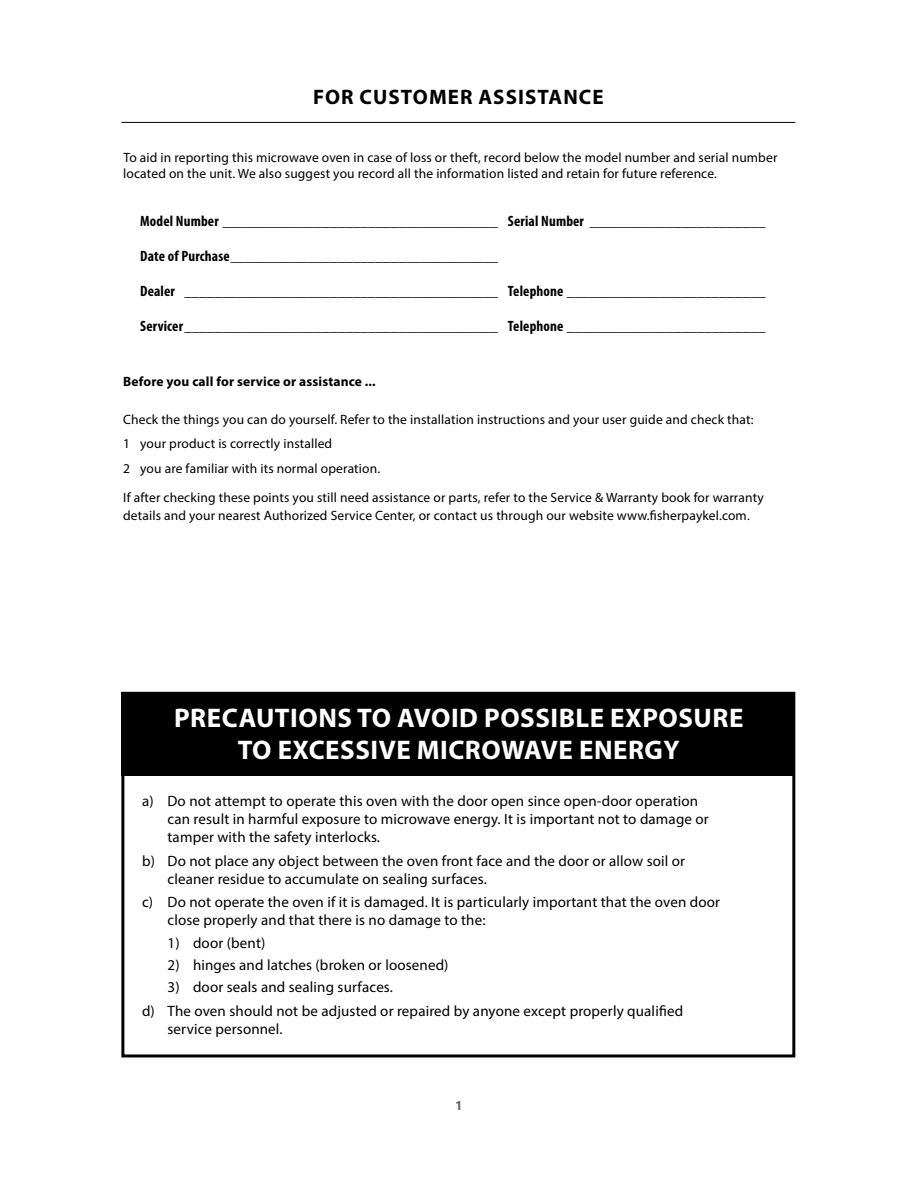
<style>
.page{position:relative;width:918px;height:1188px;background:#fff}
.page>*{position:absolute;margin:0;border:0;box-sizing:border-box;transform-origin:0 0}
.t1{font:700 27px/31.5px "Myriad Pro";letter-spacing:.02em;color:#fff;text-align:center}
.t2{font:700 21px "Myriad Pro";letter-spacing:.05em;color:#000}
.t3{font:15px/18px "Myriad Pro";letter-spacing:.01em;color:#000}
.t4{font:700 condensed 15px "Myriad Pro";letter-spacing:.01em;color:#000}
.t5{font:13.5px/24.8px "Myriad Pro";letter-spacing:.01em;color:#000}
.t6{font:700 13.5px "Myriad Pro";letter-spacing:.01em;color:#000}
.t7{font:700 13.5px "Myriad Pro";color:#626264}
</style>
<div class="page">
<hr style="left:121px;top:122px;width:674px;height:1px;background:#000">
<div style="left:121px;top:692px;width:674px;height:83px;background:#000"></div>
<h2 class="t2" style="left:313px;top:89px;width:292px">FOR CUSTOMER ASSISTANCE</h2>
<p class="t5" style="left:123px;top:151px;width:656px;line-height:16.2px">To aid in reporting this microwave oven in case of loss or theft, record below the model number and serial number located on the unit. We also suggest you record all the information listed and retain for future reference.</p>
<p class="t4" style="left:140px;top:216px;width:627px">Model Number ____________________________________ Serial Number _______________________</p>
<p class="t4" style="left:140px;top:251px;width:359px">Date of Purchase ___________________________________</p>
<p class="t4" style="left:140px;top:286px;width:627px">Dealer _________________________________________ Telephone __________________________</p>
<p class="t4" style="left:140px;top:321px;width:627px">Servicer _________________________________________ Telephone __________________________</p>
<p class="t6" style="left:123px;top:376px;width:254px">Before you call for service or assistance ...</p>
<p class="t5" style="left:123px;top:408px;width:632px">Check the things you can do yourself. Refer to the installation instructions and your user guide and check that:<br>1 your product is correctly installed<br>2 you are familiar with its normal operation.</p>
<p class="t5" style="left:123px;top:490px;width:642px;line-height:18px">If after checking these points you still need assistance or parts, refer to the Service &amp; Warranty book for warranty details and your nearest Authorized Service Center, or contact us through our website www.fisherpaykel.com.</p>
<h1 class="t1" style="left:174px;top:705px;width:571px">PRECAUTIONS TO AVOID POSSIBLE EXPOSURE<br>TO EXCESSIVE MICROWAVE ENERGY</h1>
<p class="t3" style="left:168px;top:794px;width:543px;text-indent:-26px">a) Do not attempt to operate this oven with the door open since open-door operation can result in harmful exposure to microwave energy. It is important not to damage or tamper with the safety interlocks.</p>
<p class="t3" style="left:168px;top:853px;width:519px;text-indent:-26px">b) Do not place any object between the oven front face and the door or allow soil or cleaner residue to accumulate on sealing surfaces.</p>
<p class="t3" style="left:168px;top:895px;width:554px;text-indent:-26px">c) Do not operate the oven if it is damaged. It is particularly important that the oven door close properly and that there is no damage to the:</p>
<p class="t3" style="left:168px;top:935px;width:99px">1) door (bent)</p>
<p class="t3" style="left:168px;top:957px;width:283px">2) hinges and latches (broken or loosened)</p>
<p class="t3" style="left:142px;top:977px;width:543px;line-height:23.5px;text-indent:26px">3) door seals and sealing surfaces.<br>d) The oven should not be adjusted or repaired by anyone except properly qualified</p>
<p class="t3" style="left:168px;top:1021px;width:117px">service personnel.</p>
<p class="t7" style="left:455px;top:1100px;width:9px">1</p>
</div>
